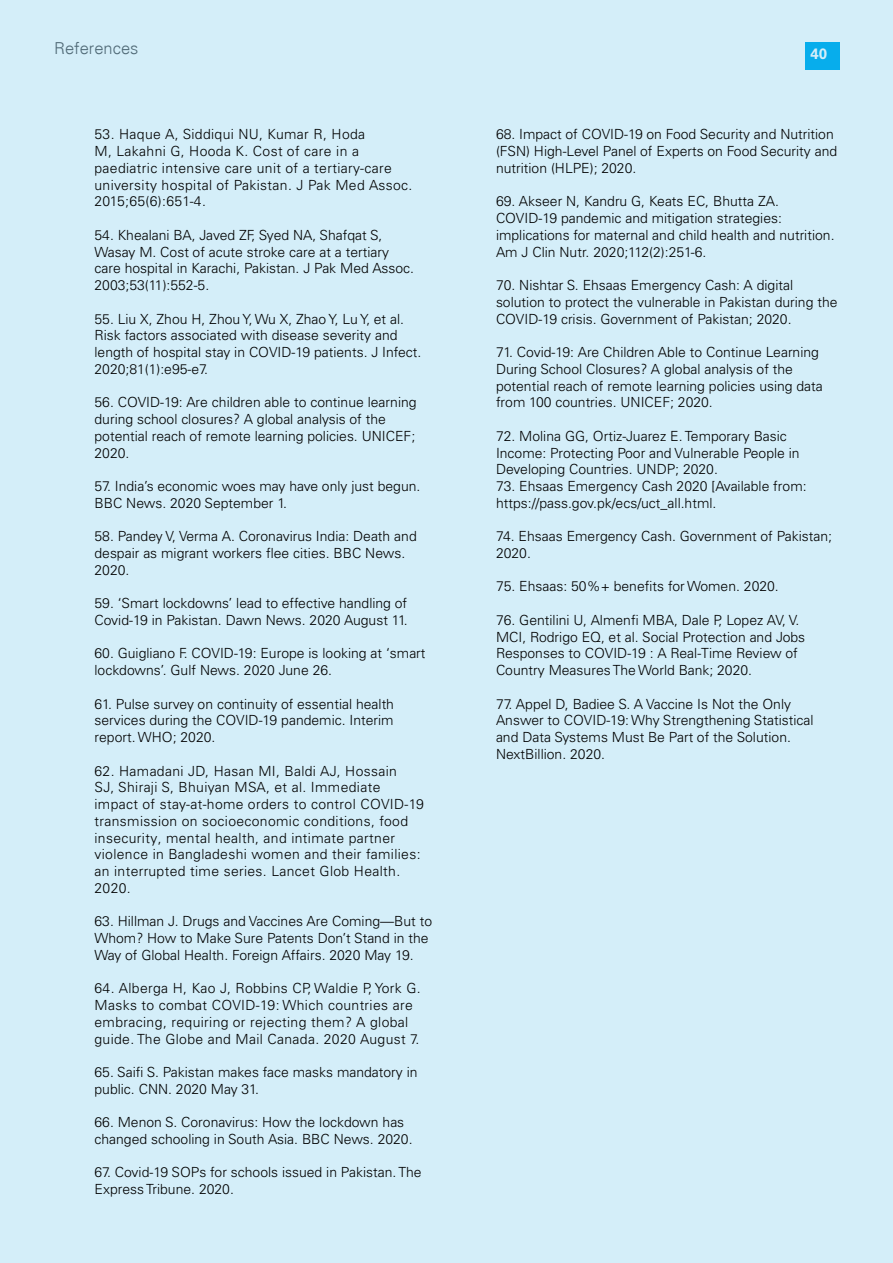
<style>
.page{position:relative;width:893px;height:1263px;background:#d4eef9}
.page>*{position:absolute;margin:0;border:0;box-sizing:border-box;transform-origin:0 0}
.t1{font:300 16.5px "Univers";color:#5a5a5d}
.t2{font:700 15px "Univers LT Pro 65";color:#fff}
.t3{font:300 13.95px/16.8px "Univers LT Pro 45";color:#000}
.t4{font:300 13.95px/16.8px "Univers LT Pro 45";letter-spacing:.025em;color:#000}
</style>
<div class="page">
<p class="t1" style="left:54px;top:38px;width:86px">References</p>
<p class="t2" style="left:810px;top:45px;width:18px">40</p>
<p class="t4" style="left:94px;top:126px;width:319px">53. Haque A, Siddiqui NU, Kumar R, Hoda<br>M, Lakahni G, Hooda K. Cost of care in a paediatric intensive care unit of a tertiary-care university hospital of Pakistan. J Pak Med Assoc.<br>2015;65(6):651-4.</p>
<p class="t3" style="left:94px;top:226px;width:321px">54. Khealani BA, Javed ZF, Syed NA, Shafqat S, Wasay M. Cost of acute stroke care at a tertiary care hospital in Karachi, Pakistan. J Pak Med Assoc.<br>2003;53(11):552-5.</p>
<p class="t3" style="left:94px;top:310px;width:328px">55. Liu X, Zhou H, Zhou Y, Wu X, Zhao Y, Lu Y, et al.<br>Risk factors associated with disease severity and length of hospital stay in COVID-19 patients. J Infect.<br>2020;81(1):e95-e7.</p>
<p class="t3" style="left:94px;top:394px;width:324px">56. COVID-19: Are children able to continue learning during school closures? A global analysis of the potential reach of remote learning policies. UNICEF; 2020.</p>
<p class="t3" style="left:94px;top:478px;width:327px">57. India’s economic woes may have only just begun.<br>BBC News. 2020 September 1.</p>
<p class="t3" style="left:94px;top:528px;width:324px">58. Pandey V, Verma A. Coronavirus India: Death and despair as migrant workers flee cities. BBC News.<br>2020.</p>
<p class="t3" style="left:94px;top:595px;width:315px">59. ‘Smart lockdowns’ lead to effective handling of<br>Covid-19 in Pakistan. Dawn News. 2020 August 11.</p>
<p class="t3" style="left:94px;top:645px;width:333px">60. Guigliano F. COVID-19: Europe is looking at ‘smart lockdowns’. Gulf News. 2020 June 26.</p>
<p class="t3" style="left:94px;top:695px;width:301px;text-align:justify">61. Pulse survey on continuity of essential health services during the COVID-19 pandemic. Interim report. WHO; 2020.</p>
<p class="t4" style="left:94px;top:762px;width:331px">62. Hamadani JD, Hasan MI, Baldi AJ, Hossain<br>SJ, Shiraji S, Bhuiyan MSA, et al. Immediate impact of stay-at-home orders to control COVID-19 transmission on socioeconomic conditions, food insecurity, mental health, and intimate partner violence in Bangladeshi women and their families: an interrupted time series. Lancet Glob Health.<br>2020.</p>
<p class="t3" style="left:94px;top:913px;width:339px">63. Hillman J. Drugs and Vaccines Are Coming—But to<br>Whom? How to Make Sure Patents Don’t Stand in the<br>Way of Global Health. Foreign Affairs. 2020 May 19.</p>
<p class="t4" style="left:94px;top:980px;width:328px">64. Alberga H, Kao J, Robbins CP, Waldie P, York G.<br>Masks to combat COVID-19: Which countries are embracing, requiring or rejecting them? A global guide. The Globe and Mail Canada. 2020 August 7.</p>
<p class="t3" style="left:94px;top:1063px;width:325px">65. Saifi S. Pakistan makes face masks mandatory in public. CNN. 2020 May 31.</p>
<p class="t3" style="left:94px;top:1114px;width:320px">66. Menon S. Coronavirus: How the lockdown has changed schooling in South Asia. BBC News. 2020.</p>
<p class="t3" style="left:94px;top:1164px;width:329px">67. Covid-19 SOPs for schools issued in Pakistan. The<br>Express Tribune. 2020.</p>
<p class="t3" style="left:496px;top:126px;width:343px">68. Impact of COVID-19 on Food Security and Nutrition (FSN) High-Level Panel of Experts on Food Security and nutrition (HLPE); 2020.</p>
<p class="t3" style="left:496px;top:193px;width:340px">69. Akseer N, Kandru G, Keats EC, Bhutta ZA.<br>COVID-19 pandemic and mitigation strategies: implications for maternal and child health and nutrition.<br>Am J Clin Nutr. 2020;112(2):251-6.</p>
<p class="t3" style="left:496px;top:277px;width:343px">70. Nishtar S. Ehsaas Emergency Cash: A digital solution to protect the vulnerable in Pakistan during the<br>COVID-19 crisis. Government of Pakistan; 2020.</p>
<p class="t3" style="left:496px;top:344px;width:328px">71. Covid-19: Are Children Able to Continue Learning During School Closures? A global analysis of the potential reach of remote learning policies using data from 100 countries. UNICEF; 2020.</p>
<p class="t3" style="left:496px;top:427px;width:305px">72. Molina GG, Ortiz-Juarez E. Temporary Basic<br>Income: Protecting Poor and Vulnerable People in<br>Developing Countries. UNDP; 2020.</p>
<p class="t3" style="left:496px;top:478px;width:312px">73. Ehsaas Emergency Cash 2020 [Available from: https://pass.gov.pk/ecs/uct_all.html.</p>
<p class="t3" style="left:496px;top:528px;width:338px">74. Ehsaas Emergency Cash. Government of Pakistan;<br>2020.</p>
<p class="t3" style="left:496px;top:578px;width:284px">75. Ehsaas: 50%+ benefits for Women. 2020.</p>
<p class="t3" style="left:496px;top:612px;width:311px">76. Gentilini U, Almenfi MBA, Dale P, Lopez AV, V.<br>MCI, Rodrigo EQ, et al. Social Protection and Jobs Responses to COVID-19 : A Real-Time Review of Country Measures The World Bank; 2020.</p>
<p class="t3" style="left:496px;top:695px;width:319px">77. Appel D, Badiee S. A Vaccine Is Not the Only Answer to COVID-19: Why Strengthening Statistical and Data Systems Must Be Part of the Solution.<br>NextBillion. 2020.</p>
</div>
